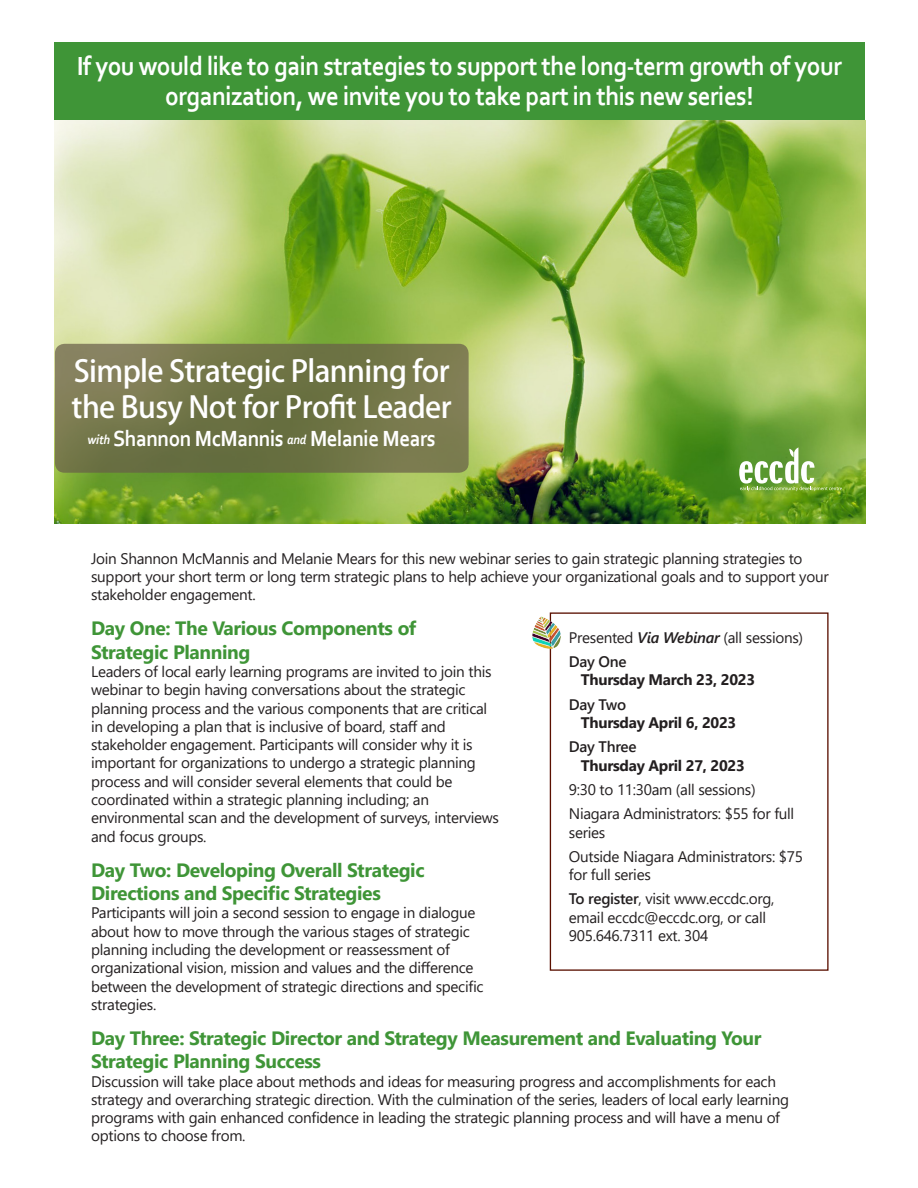
<style>
.page{position:relative;width:918px;height:1188px;background:#fff}
.page>*{position:absolute;margin:0;border:0;box-sizing:border-box;transform-origin:0 0}
.t1{font:500 29.7px/35.7px "Koz Go Pro";letter-spacing:-.02em;color:#fff}
.t2{font:700 27.45px/29.8px "Corbel";letter-spacing:-.02em;color:#fff;text-align:center;scale:.91 1}
.t3{font:700 22.95px "Corbel";letter-spacing:-.02em;color:#fff;scale:.91 1}
.t4{font:700 19.35px "Segoe UI";letter-spacing:-.02em;color:#3f9537}
.t5{font:15.3px/18.3px "Segoe UI";letter-spacing:-.02em;color:#231f20}
.t6{font:700 15.3px "Segoe UI";letter-spacing:-.02em;color:#231f20}
.t7{font:600 15.3px "Segoe UI";letter-spacing:-.02em;color:#231f20}
.s1{font-style:italic;font-size:13.35px}
.s2{font-weight:600;font-style:italic}
.s3{font-weight:600}
</style>
<div class="page">
<img style="left:55px;top:120px;width:810px;height:404px">
<div style="left:550px;top:612px;width:279px;height:359px;border:1px solid #5a1000"></div>
<img style="left:532px;top:617px;width:29px;height:32px">
<div style="left:54px;top:42px;width:810px;height:77px;background:#3f9537"></div>
<svg style="left:739px;top:447px;width:103px;height:44px"></svg>
<svg style="left:55px;top:344px;width:414px;height:129px;background:#73764a"></svg>
<p class="t2" style="left:77px;top:50px;width:843px">If you would like to gain strategies to support the long-term growth of your organization, we invite you to take part in this new series!</p>
<p class="t1" style="left:72px;top:355px;width:382px">Simple Strategic Planning for the Busy Not for Profit Leader</p>
<p class="t3" style="left:88px;top:425px;width:384px"><span class="s1">with</span> Shannon McMannis <span class="s1">and</span> Melanie Mears</p>
<p class="t5" style="left:91px;top:548px;width:739px">Join Shannon McMannis and Melanie Mears for this new webinar series to gain strategic planning strategies to support your short term or long term strategic plans to help achieve your organizational goals and to support your stakeholder engagement.</p>
<p class="t4" style="left:91px;top:610px;width:327px">Day One: The Various Components of</p>
<p class="t4" style="left:91px;top:633px;width:161px">Strategic Planning</p>
<p class="t5" style="left:91px;top:661px;width:402px">Leaders of local early learning programs are invited to join this</p>
<p class="t5" style="left:91px;top:679px;width:376px">webinar to begin having conversations about the strategic</p>
<p class="t5" style="left:91px;top:698px;width:398px">planning process and the various components that are critical</p>
<p class="t5" style="left:91px;top:716px;width:356px">in developing a plan that is inclusive of board, staff and</p>
<p class="t5" style="left:91px;top:734px;width:383px">stakeholder engagement. Participants will consider why it is</p>
<p class="t5" style="left:91px;top:753px;width:386px">important for organizations to undergo a strategic planning</p>
<p class="t5" style="left:91px;top:771px;width:363px">process and will consider several elements that could be</p>
<p class="t5" style="left:91px;top:789px;width:339px">coordinated within a strategic planning including; an</p>
<p class="t5" style="left:91px;top:808px;width:409px">environmental scan and the development of surveys, interviews</p>
<p class="t5" style="left:91px;top:826px;width:117px">and focus groups.</p>
<p class="t4" style="left:91px;top:852px;width:335px">Day Two: Developing Overall Strategic</p>
<p class="t4" style="left:91px;top:875px;width:291px">Directions and Specific Strategies</p>
<p class="t5" style="left:91px;top:902px;width:386px">Participants will join a second session to engage in dialogue</p>
<p class="t5" style="left:91px;top:921px;width:380px">about how to move through the various stages of strategic</p>
<p class="t5" style="left:91px;top:939px;width:394px">planning including the development or reassessment of organizational vision, mission and values and the difference between the development of strategic directions and specific strategies.</p>
<p class="t4" style="left:91px;top:1020px;width:672px">Day Three: Strategic Director and Strategy Measurement and Evaluating Your</p>
<p class="t4" style="left:91px;top:1043px;width:231px">Strategic Planning Success</p>
<p class="t5" style="left:91px;top:1071px;width:699px">Discussion will take place about methods and ideas for measuring progress and accomplishments for each strategy and overarching strategic direction. With the culmination of the series, leaders of local early learning programs with gain enhanced confidence in leading the strategic planning process and will have a menu of options to choose from.</p>
<p class="t5" style="left:569px;top:627px;width:236px">Presented <span class="s2">Via Webinar</span> (all sessions)</p>
<p class="t7" style="left:569px;top:647px;width:59px">Day One</p>
<p class="t6" style="left:581px;top:666px;width:176px">Thursday March 23, 2023</p>
<p class="t7" style="left:569px;top:690px;width:59px">Day Two</p>
<p class="t6" style="left:581px;top:708px;width:157px">Thursday April 6, 2023</p>
<p class="t7" style="left:569px;top:732px;width:69px">Day Three</p>
<p class="t6" style="left:581px;top:751px;width:165px">Thursday April 27, 2023</p>
<p class="t5" style="left:569px;top:779px;width:188px">9:30 to 11:30am (all sessions)</p>
<p class="t5" style="left:569px;top:803px;width:227px">Niagara Administrators: $55 for full series</p>
<p class="t5" style="left:569px;top:846px;width:236px">Outside Niagara Administrators: $75 for full series</p>
<p class="t5" style="left:569px;top:889px;width:207px"><span class="s3">To register</span>, visit www.eccdc.org, email eccdc@eccdc.org, or call<br>905.646.7311 ext. 304</p>
</div>
